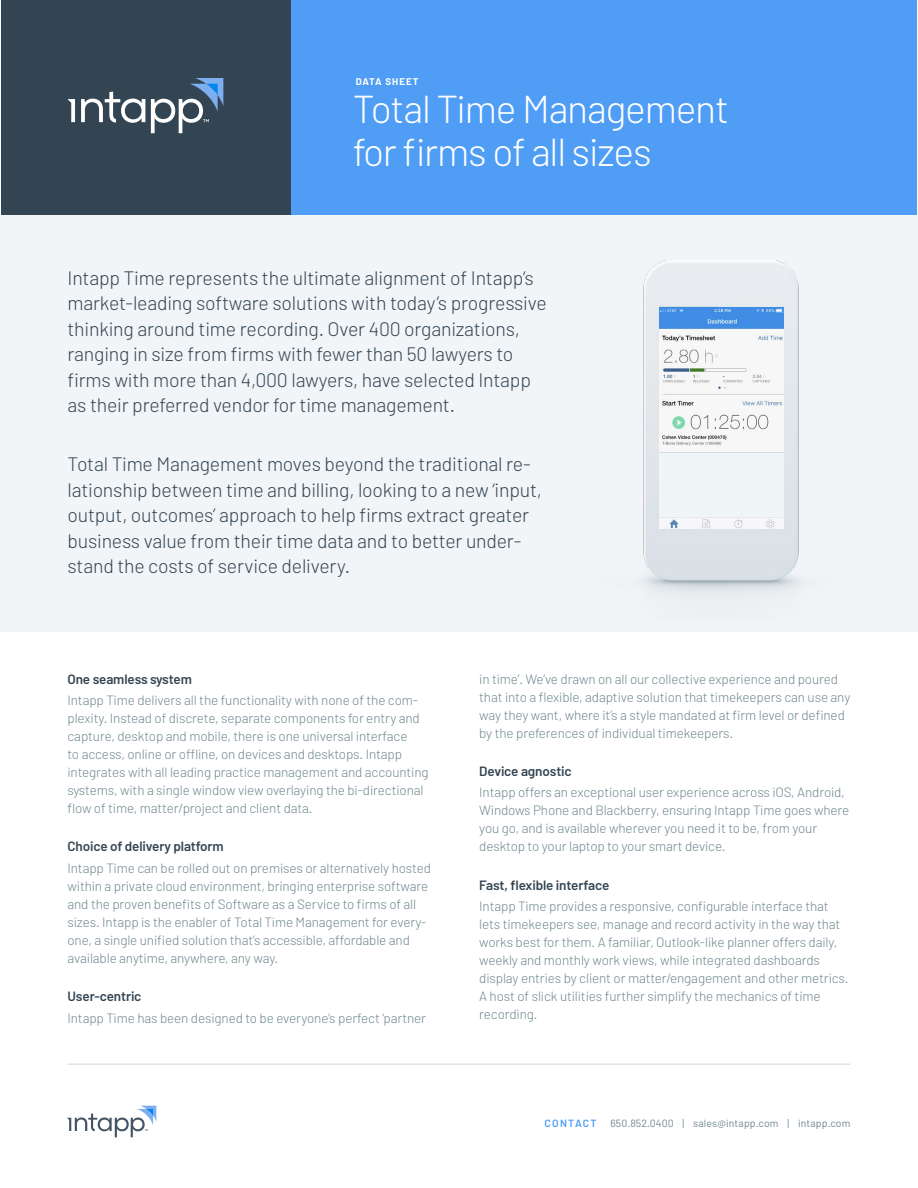
<style>
.page{position:relative;width:918px;height:1188px;background:#fff}
.page>*{position:absolute;margin:0;border:0;box-sizing:border-box;transform-origin:0 0}
.t1{font:300 39px/43.5px "Barlow";letter-spacing:-.03em;color:#fff}
.t2{font:300 19.5px/25.5px "Barlow";letter-spacing:-.01em;color:#334553}
.t3{font:300 13.5px/18px "Barlow";letter-spacing:-.01em;color:#6e878f}
.t4{font:600 13.5px "Barlow";letter-spacing:-.01em;color:#334553}
.t5{font:10.5px "Barlow";letter-spacing:.01em;color:#6e878f}
.t6{font:700 9.75px "Barlow";letter-spacing:.1em;color:#fff}
.s1{font-weight:600;color:#4f9df5}
</style>
<div class="page">
<hr style="left:68px;top:1064px;width:782px;height:1px;background:#d1d9de">
<svg style="left:67px;top:1106px;width:89px;height:31px"></svg>
<div style="left:289px;top:0;width:627px;height:215px;background:#4f9df5"></div>
<div style="left:1px;top:1px;width:290px;height:214px;background:#334553"></div>
<div style="left:1px;top:215px;width:917px;height:417px;background:#f2f5f7"></div>
<img style="left:643px;top:261px;width:158px;height:334px">
<svg style="left:151px;top:78px;width:72px;height:55px"></svg>
<svg style="left:81px;top:92px;width:64px;height:31px"></svg>
<svg style="left:68px;top:99px;width:7px;height:23px"></svg>
<img style="left:660px;top:307px;width:123px;height:221px">
<p class="t6" style="left:356px;top:75px;width:64px">DATA SHEET</p>
<h1 class="t1" style="left:353px;top:86px;width:378px">Total Time Management for firms of all sizes</h1>
<p class="t2" style="left:68px;top:264px;width:481px">Intapp Time represents the ultimate alignment of Intapp’s market-leading software solutions with today’s progressive thinking around time recording. Over 400 organizations, ranging in size from firms with fewer than 50 lawyers to firms with more than 4,000 lawyers, have selected Intapp as their preferred vendor for time management.</p>
<p class="t2" style="left:68px;top:451px;width:476px">Total Time Management moves beyond the traditional re&shy;lationship between time and billing, looking to a new ‘input, output, outcomes’ approach to help firms extract greater business value from their time data and to better under&shy;stand the costs of service delivery.</p>
<p class="t4" style="left:68px;top:670px;width:126px">One seamless system</p>
<p class="t3" style="left:68px;top:691px;width:363px">Intapp Time delivers all the functionality with none of the com&shy;plexity. Instead of discrete, separate components for entry and capture, desktop and mobile, there is one universal interface<br>to access, online or offline, on devices and desktops. Intapp integrates with all leading practice management and accounting systems, with a single window view overlaying the bi-directional flow of time, matter/project and client data.</p>
<p class="t4" style="left:68px;top:838px;width:158px">Choice of delivery platform</p>
<p class="t3" style="left:68px;top:859px;width:365px">Intapp Time can be rolled out on premises or alternatively hosted within a private cloud environment, bringing enterprise software and the proven benefits of Software as a Service to firms of all sizes. Intapp is the enabler of Total Time Management for every&shy;one, a single unified solution that’s accessible, affordable and available anytime, anywhere, any way.</p>
<p class="t4" style="left:68px;top:988px;width:75px">User-centric</p>
<p class="t3" style="left:68px;top:1008px;width:360px">Intapp Time has been designed to be everyone’s perfect ‘partner</p>
<p class="t3" style="left:479px;top:669px;width:373px">in time’. We’ve drawn on all our collective experience and poured that into a flexible, adaptive solution that timekeepers can use any way they want, where it’s a style mandated at firm level or defined by the preferences of individual timekeepers.</p>
<p class="t4" style="left:479px;top:763px;width:94px">Device agnostic</p>
<p class="t3" style="left:479px;top:783px;width:372px">Intapp offers an exceptional user experience across iOS, Android, Windows Phone and Blackberry, ensuring Intapp Time goes where you go, and is available wherever you need it to be, from your desktop to your laptop to your smart device.</p>
<p class="t4" style="left:479px;top:876px;width:132px">Fast, flexible interface</p>
<p class="t3" style="left:479px;top:897px;width:371px">Intapp Time provides a responsive, configurable interface that lets timekeepers see, manage and record activity in the way that works best for them. A familiar, Outlook-like planner offers daily, weekly and monthly work views, while integrated dashboards display entries by client or matter/engagement and other metrics.<br>A host of slick utilities further simplify the mechanics of time recording.</p>
<p class="t5" style="left:545px;top:1117px;width:307px"><span class="s1">CONTACT</span> 650.852.0400 | sales@intapp.com | intapp.com</p>
</div>
